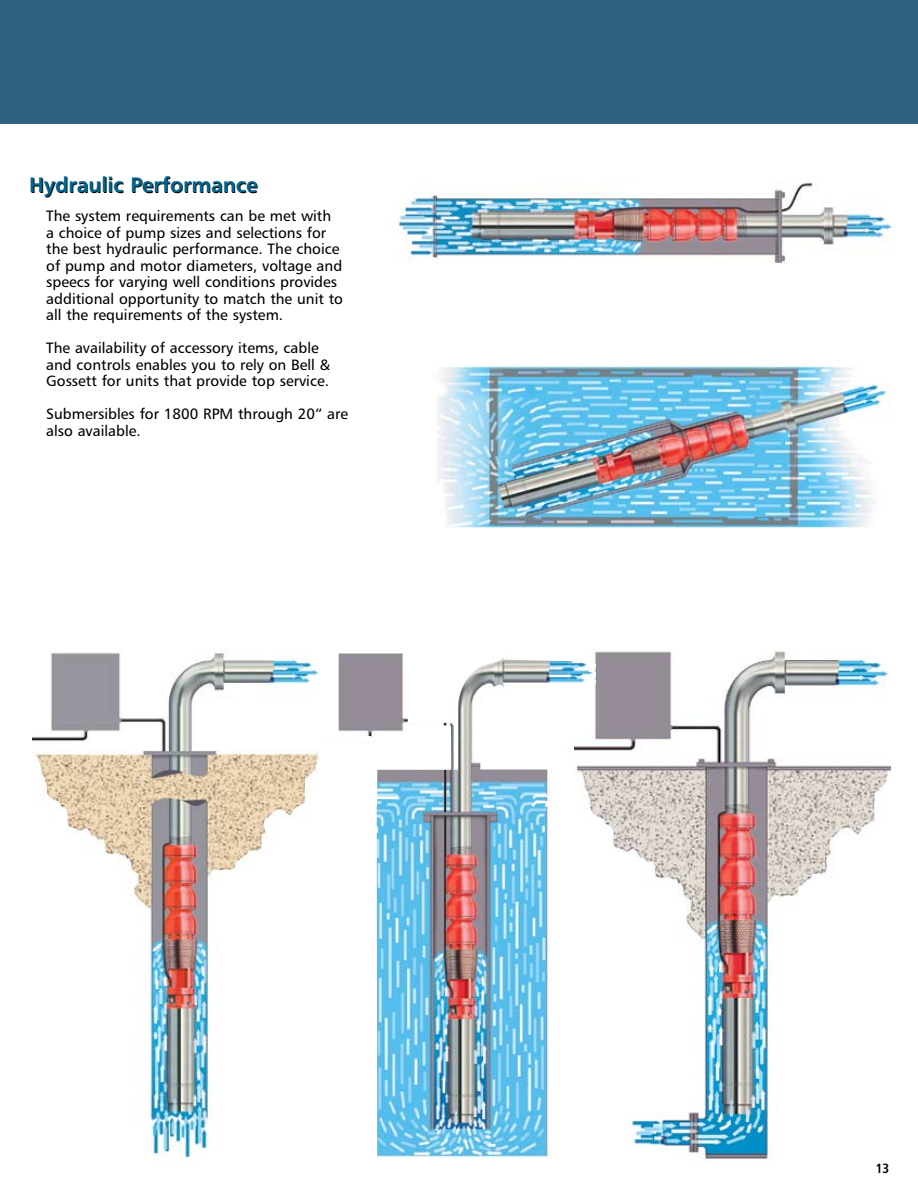
<style>
.page{position:relative;width:918px;height:1188px;background:#fff}
.page>*{position:absolute;margin:0;border:0;box-sizing:border-box;transform-origin:0 0}
.t1{font:21px "Humanist 777 BT Bold B";color:#00678f}
.t2{font:15px/16.5px "Humanist 777 BT Roman B";color:#000}
.t3{font:13.5px "Humanist 777 BT Bold Condensed B";color:#000}
</style>
<div class="page">
<div style="left:0;top:0;width:918px;height:124px;background:#2d637f"></div>
<img style="left:595px;top:651px;width:295px;height:510px">
<img style="left:32px;top:652px;width:287px;height:509px">
<img style="left:319px;top:653px;width:276px;height:504px">
<img style="left:437px;top:366px;width:450px;height:161px">
<img style="left:398px;top:182px;width:493px;height:81px">
<h1 class="t1" style="left:29px;top:172px;width:230px">Hydraulic Performance</h1>
<p class="t2" style="left:46px;top:208px;width:298px">The system requirements can be met with<br>a choice of pump sizes and selections for the best hydraulic performance. The choice of pump and motor diameters, voltage and speecs for varying well conditions provides additional opportunity to match the unit to all the requirements of the system.</p>
<p class="t2" style="left:46px;top:340px;width:285px">The availability of accessory items, cable and controls enables you to rely on Bell &amp;<br>Gossett for units that provide top service.</p>
<p class="t2" style="left:46px;top:406px;width:303px">Submersibles for 1800 RPM through 20” are also available.</p>
<p class="t3" style="left:876px;top:1160px;width:14px">13</p>
</div>
